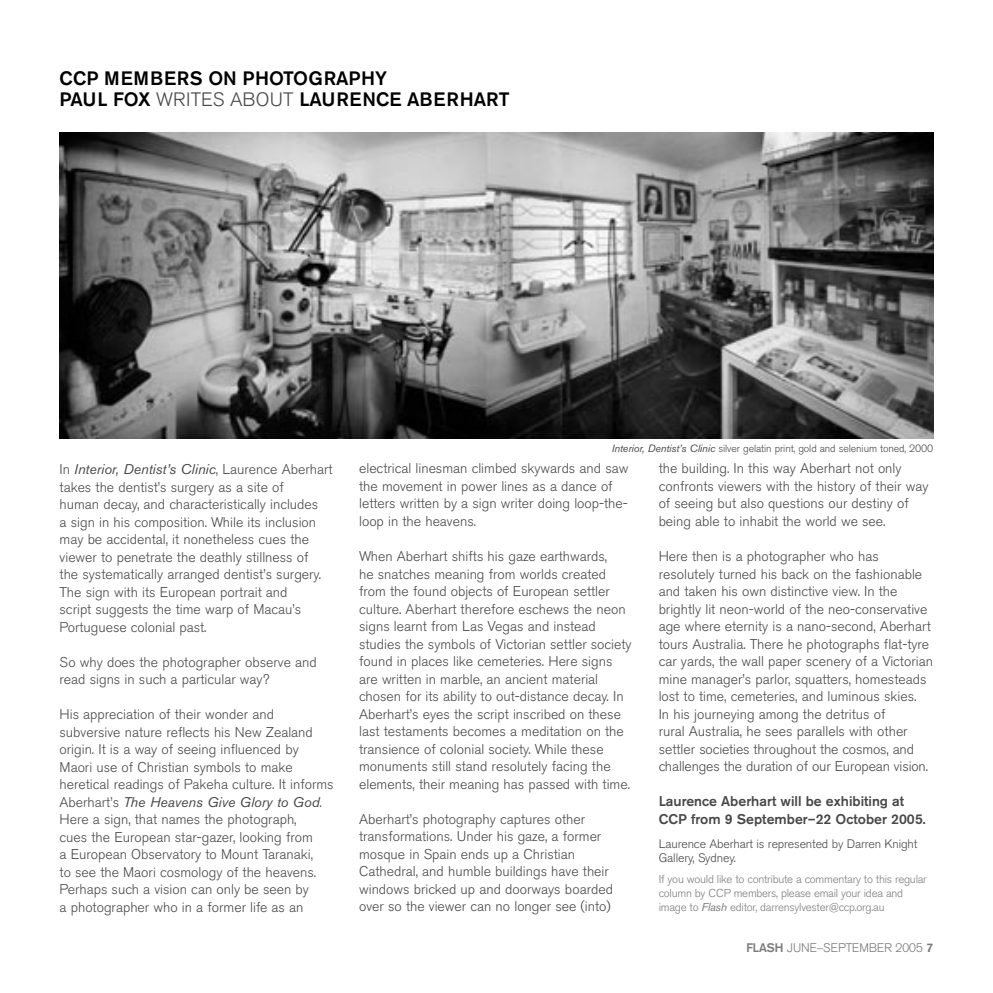
<style>
.page{position:relative;width:993px;height:993px;background:#fff}
.page>*{position:absolute;margin:0;border:0;box-sizing:border-box;transform-origin:0 0}
.t1{font:500 19.25px "Akzidenz Grotesk BE";color:#000}
.t2{font:500 19.25px "Akzidenz Grotesk BE";letter-spacing:.02em;color:#000}
.t3{font:300 14px/17.5px "Akzidenz Grotesk BE";color:#484848}
.Body_Text{font:500 14px/17.5px "Akzidenz Grotesk BE";color:#484848}
.Body_Text-2{font:300 12.25px/14px "Akzidenz Grotesk BE";letter-spacing:-.01em;color:#484848}
.t4{font:300 12.25px "Akzidenz Grotesk";color:#7c7c7c}
.Body_Text-3{font:300 11.38px/14px "Akzidenz Grotesk BE";letter-spacing:-.02em;color:#7c7c7c}
.t5{font:300 10.5px "Akzidenz Grotesk BE";letter-spacing:-.01em;color:#484848}
.s1{font-weight:300;color:#484848}
.s2{font-weight:400;font-style:italic}
.s3{font-weight:700}
</style>
<div class="page">
<img style="left:60px;top:132px;width:873px;height:307px">
<p class="t2" style="left:60px;top:66px;width:329px">CCP MEMBERS ON PHOTOGRAPHY</p>
<p class="t1" style="left:60px;top:87px;width:451px">PAUL FOX <span class="s1">WRITES ABOUT</span> LAURENCE ABERHART</p>
<p class="t5" style="left:611px;top:442px;width:323px"><span class="s2">Interior, Dentist’s Clinic</span> silver gelatin print, gold and selenium toned, 2000</p>
<p class="t3" style="left:60px;top:460px;width:274px">In <span class="s2">Interior, Dentist’s Clinic</span>, Laurence Aberhart takes the dentist’s surgery as a site of<br>human decay, and characteristically includes<br>a sign in his composition. While its inclusion may be accidental, it nonetheless cues the viewer to penetrate the deathly stillness of<br>the systematically arranged dentist’s surgery.<br>The sign with its European portrait and<br>script suggests the time warp of Macau’s Portuguese colonial past.</p>
<p class="t3" style="left:60px;top:653px;width:258px">So why does the photographer observe and read signs in such a particular way?</p>
<p class="t3" style="left:60px;top:705px;width:275px">His appreciation of their wonder and subversive nature reflects his New Zealand origin. It is a way of seeing influenced by Maori use of Christian symbols to make heretical readings of Pakeha culture. It informs Aberhart’s <span class="s2">The Heavens Give Glory to God</span>.<br>Here a sign, that names the photograph,<br>cues the European star-gazer, looking from<br>a European Observatory to Mount Taranaki,<br>to see the Maori cosmology of the heavens.<br>Perhaps such a vision can only be seen by<br>a photographer who in a former life as an</p>
<p class="t3" style="left:359px;top:460px;width:271px">electrical linesman climbed skywards and saw the movement in power lines as a dance of letters written by a sign writer doing loop-the&shy;loop in the heavens.</p>
<p class="t3" style="left:359px;top:547px;width:274px">When Aberhart shifts his gaze earthwards,<br>he snatches meaning from worlds created from the found objects of European settler culture. Aberhart therefore eschews the neon signs learnt from Las Vegas and instead studies the symbols of Victorian settler society found in places like cemeteries. Here signs are written in marble, an ancient material chosen for its ability to out-distance decay. In Aberhart’s eyes the script inscribed on these last testaments becomes a meditation on the transience of colonial society. While these monuments still stand resolutely facing the elements, their meaning has passed with time.</p>
<p class="t3" style="left:359px;top:810px;width:255px">Aberhart’s photography captures other transformations. Under his gaze, a former mosque in Spain ends up a Christian Cathedral, and humble buildings have their windows bricked up and doorways boarded over so the viewer can no longer see (into)</p>
<p class="t3" style="left:658px;top:460px;width:271px">the building. In this way Aberhart not only confronts viewers with the history of their way of seeing but also questions our destiny of being able to inhabit the world we see.</p>
<p class="t3" style="left:658px;top:547px;width:276px">Here then is a photographer who has resolutely turned his back on the fashionable and taken his own distinctive view. In the brightly lit neon-world of the neo-conservative age where eternity is a nano-second, Aberhart tours Australia. There he photographs flat-tyre car yards, the wall paper scenery of a Victorian mine manager’s parlor, squatters‚ homesteads lost to time, cemeteries, and luminous skies.<br>In his journeying among the detritus of<br>rural Australia, he sees parallels with other settler societies throughout the cosmos, and challenges the duration of our European vision.</p>
<p class="Body_Text" style="left:658px;top:792px;width:268px">Laurence Aberhart will be exhibiting at<br>CCP from 9 September–22 October 2005.</p>
<p class="Body_Text-2" style="left:658px;top:837px;width:260px">Laurence Aberhart is represented by Darren Knight<br>Gallery, Sydney.</p>
<p class="Body_Text-3" style="left:658px;top:872px;width:269px">If you would like to contribute a commentary to this regular column by CCP members, please email your idea and image to <span class="s2">Flash</span> editor, darrensylvester@ccp.org.au</p>
<p class="t4" style="left:746px;top:940px;width:188px"><span class="s3">FLASH</span> JUNE–SEPTEMBER 2005 <span class="s3">7</span></p>
</div>
